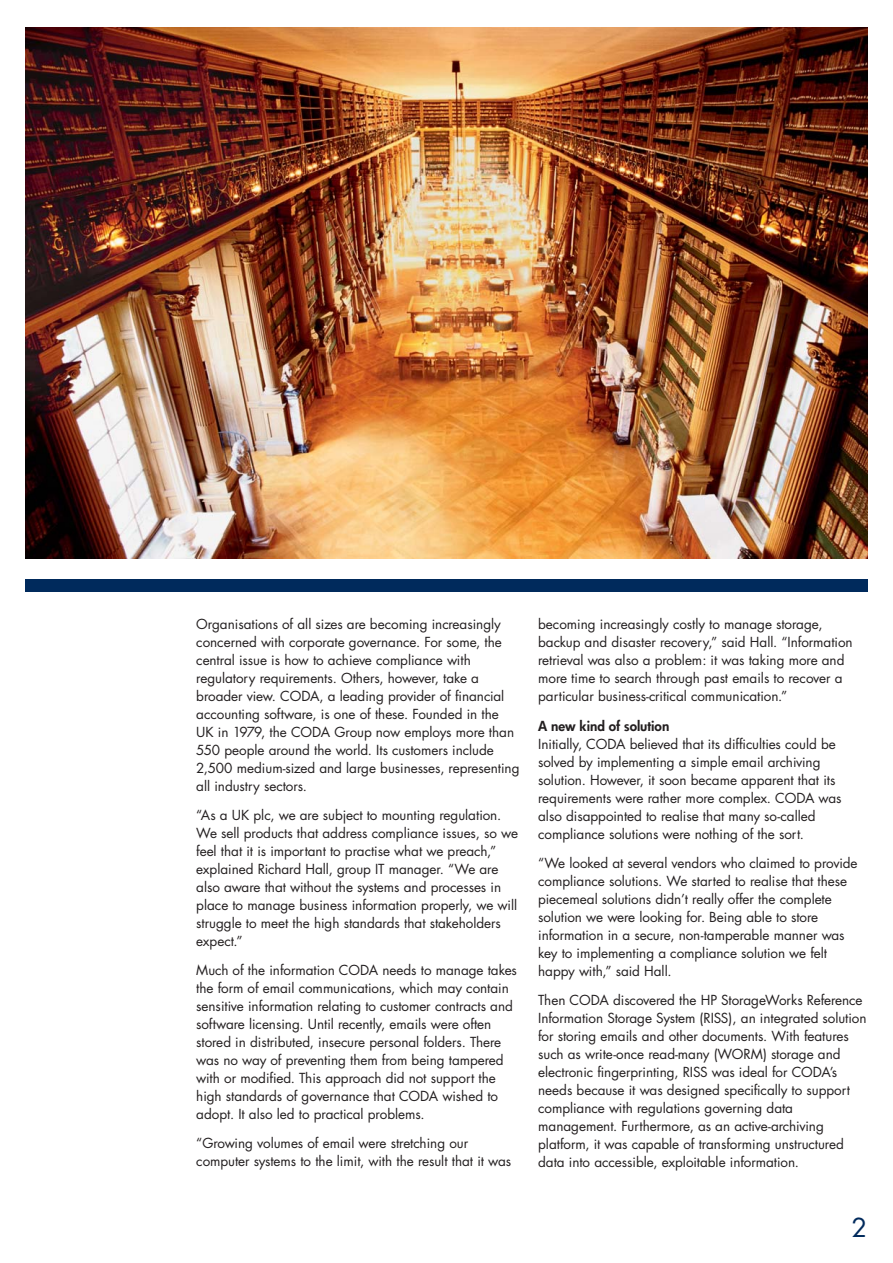
<style>
.page{position:relative;width:893px;height:1263px;background:#fff}
.page>*{position:absolute;margin:0;border:0;box-sizing:border-box;transform-origin:0 0}
.t1{font:25.5px "Futura";color:#002a5c}
.t2{font:13.5px/18px "Futura";color:#231f20}
.t3{font:800 13.5px "Futura";color:#231f20}
</style>
<div class="page">
<div style="left:25px;top:580px;width:842px;height:12px;background:#002a5c"></div>
<img style="left:25px;top:27px;width:842px;height:531px">
<p class="t2" style="left:196px;top:617px;width:325px">Organisations of all sizes are becoming increasingly concerned with corporate governance. For some, the central issue is how to achieve compliance with regulatory requirements. Others, however, take a broader view. CODA, a leading provider of financial accounting software, is one of these. Founded in the UK in 1979, the CODA Group now employs more than 550 people around the world. Its customers include 2,500 medium-sized and large businesses, representing all industry sectors.</p>
<p class="t2" style="left:196px;top:807px;width:323px">“As a UK plc, we are subject to mounting regulation.<br>We sell products that address compliance issues, so we feel that it is important to practise what we preach,” explained Richard Hall, group IT manager. “We are also aware that without the systems and processes in place to manage business information properly, we will struggle to meet the high standards that stakeholders expect.”</p>
<p class="t2" style="left:196px;top:962px;width:322px">Much of the information CODA needs to manage takes the form of email communications, which may contain sensitive information relating to customer contracts and software licensing. Until recently, emails were often stored in distributed, insecure personal folders. There was no way of preventing them from being tampered with or modified. This approach did not support the high standards of governance that CODA wished to adopt. It also led to practical problems.</p>
<p class="t2" style="left:196px;top:1135px;width:316px">“Growing volumes of email were stretching our computer systems to the limit, with the result that it was</p>
<p class="t2" style="left:538px;top:617px;width:316px">becoming increasingly costly to manage storage, backup and disaster recovery,” said Hall. “Information retrieval was also a problem: it was taking more and more time to search through past emails to recover a particular business-critical communication.”</p>
<p class="t3" style="left:538px;top:720px;width:133px">A new kind of solution</p>
<p class="t2" style="left:538px;top:736px;width:305px">Initially, CODA believed that its difficulties could be solved by implementing a simple email archiving solution. However, it soon became apparent that its requirements were rather more complex. CODA was also disappointed to realise that many so-called compliance solutions were nothing of the sort.</p>
<p class="t2" style="left:538px;top:855px;width:321px">“We looked at several vendors who claimed to provide compliance solutions. We started to realise that these piecemeal solutions didn’t really offer the complete solution we were looking for. Being able to store information in a secure, non-tamperable manner was key to implementing a compliance solution we felt happy with,” said Hall.</p>
<p class="t2" style="left:538px;top:992px;width:330px">Then CODA discovered the HP StorageWorks Reference Information Storage System (RISS), an integrated solution for storing emails and other documents. With features such as write-once read-many (WORM) storage and electronic fingerprinting, RISS was ideal for CODA’s needs because it was designed specifically to support compliance with regulations governing data management. Furthermore, as an active-archiving platform, it was capable of transforming unstructured data into accessible, exploitable information.</p>
<h1 class="t1" style="left:851px;top:1215px;width:17px">2</h1>
</div>
